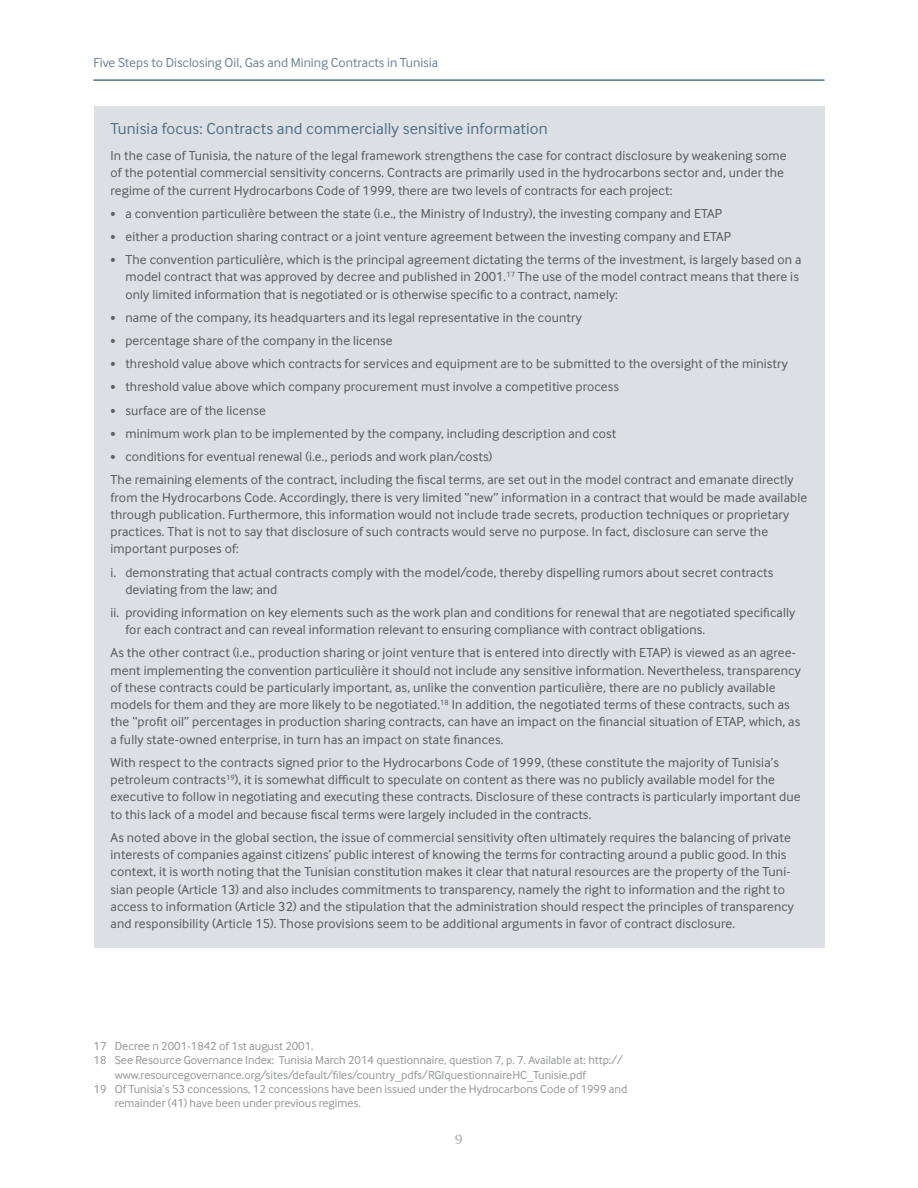
<style>
.page{position:relative;width:918px;height:1188px;background:#fff}
.page>*{position:absolute;margin:0;border:0;box-sizing:border-box;transform-origin:0 0}
.t1{font:16.5px "Inter Face";letter-spacing:.01em;color:#516f85}
.t2{font:13.5px/17.2px "Inter Face";letter-spacing:.01em;color:#57585a}
.t3{font:13.5px "Inter Face";color:#6e8397}
.t4{font:13.5px "DTL Documenta T";color:#a8a9ad}
.t5{font:12px "Inter Face";color:#939598}
.s1{font-size:10.5px;color:#636366}
</style>
<div class="page">
<hr style="left:94px;top:80px;width:730px;height:1px;background:#516f85">
<div style="left:94px;top:106px;width:730px;height:842px;background:#dce0e5"></div>
<p class="t3" style="left:94px;top:55px;width:346px">Five Steps to Disclosing Oil, Gas and Mining Contracts in Tunisia</p>
<p class="t1" style="left:111px;top:119px;width:439px">Tunisia focus: Contracts and commercially sensitive information</p>
<p class="t2" style="left:111px;top:147px;width:678px">In the case of Tunisia, the nature of the legal framework strengthens the case for contract disclosure by weakening some of the potential commercial sensitivity concerns. Contracts are primarily used in the hydrocarbons sector and, under the regime of the current Hydrocarbons Code of 1999, there are two levels of contracts for each project:</p>
<p class="t2" style="left:111px;top:205px;width:613px"><span class="s1">•</span> a convention particulière between the state (i.e., the Ministry of Industry), the investing company and ETAP</p>
<p class="t2" style="left:111px;top:228px;width:622px"><span class="s1">•</span> either a production sharing contract or a joint venture agreement between the investing company and ETAP</p>
<p class="t2" style="left:125px;top:251px;width:678px;text-indent:-15px"><span class="s1">•</span> The convention particulière, which is the principal agreement dictating the terms of the investment, is largely based on a model contract that was approved by decree and published in 2001.<sup>17</sup> The use of the model contract means that there is only limited information that is negotiated or is otherwise specific to a contract, namely:</p>
<p class="t2" style="left:111px;top:309px;width:473px"><span class="s1">•</span> name of the company, its headquarters and its legal representative in the country</p>
<p class="t2" style="left:111px;top:332px;width:284px"><span class="s1">•</span> percentage share of the company in the license</p>
<p class="t2" style="left:111px;top:355px;width:679px"><span class="s1">•</span> threshold value above which contracts for services and equipment are to be submitted to the oversight of the ministry</p>
<p class="t2" style="left:111px;top:378px;width:510px"><span class="s1">•</span> threshold value above which company procurement must involve a competitive process</p>
<p class="t2" style="left:111px;top:401px;width:157px"><span class="s1">•</span> surface are of the license</p>
<p class="t2" style="left:111px;top:425px;width:507px"><span class="s1">•</span> minimum work plan to be implemented by the company, including description and cost</p>
<p class="t2" style="left:111px;top:445px;width:685px;line-height:23.2px"><span class="s1">•</span> conditions for eventual renewal (i.e., periods and work plan/costs)<br>The remaining elements of the contract, including the fiscal terms, are set out in the model contract and emanate directly</p>
<p class="t2" style="left:111px;top:488px;width:698px">from the Hydrocarbons Code. Accordingly, there is very limited “new” information in a contract that would be made available through publication. Furthermore, this information would not include trade secrets, production techniques or proprietary practices. That is not to say that disclosure of such contracts would serve no purpose. In fact, disclosure can serve the important purposes of:</p>
<p class="t2" style="left:125px;top:563px;width:649px;text-indent:-15px">i. demonstrating that actual contracts comply with the model/code, thereby dispelling rumors about secret contracts deviating from the law; and</p>
<p class="t2" style="left:125px;top:604px;width:671px;text-indent:-15px">ii. providing information on key elements such as the work plan and conditions for renewal that are negotiated specifically for each contract and can reveal information relevant to ensuring compliance with contract obligations.</p>
<p class="t2" style="left:111px;top:644px;width:692px">As the other contract (i.e., production sharing or joint venture that is entered into directly with ETAP) is viewed as an agree&shy;ment implementing the convention particulière it should not include any sensitive information. Nevertheless, transparency of these contracts could be particularly important, as, unlike the convention particulière, there are no publicly available models for them and they are more likely to be negotiated.<sup>18</sup> In addition, the negotiated terms of these contracts, such as the “profit oil” percentages in production sharing contracts, can have an impact on the financial situation of ETAP, which, as a fully state-owned enterprise, in turn has an impact on state finances.</p>
<p class="t2" style="left:111px;top:754px;width:692px">With respect to the contracts signed prior to the Hydrocarbons Code of 1999, (these constitute the majority of Tunisia’s petroleum contracts<sup>19</sup>), it is somewhat difficult to speculate on content as there was no publicly available model for the executive to follow in negotiating and executing these contracts. Disclosure of these contracts is particularly important due to this lack of a model and because fiscal terms were largely included in the contracts.</p>
<p class="t2" style="left:111px;top:829px;width:685px">As noted above in the global section, the issue of commercial sensitivity often ultimately requires the balancing of private interests of companies against citizens’ public interest of knowing the terms for contracting around a public good. In this context, it is worth noting that the Tunisian constitution makes it clear that natural resources are the property of the Tuni&shy;sian people (Article 13) and also includes commitments to transparency, namely the right to information and the right to access to information (Article 32) and the stipulation that the administration should respect the principles of transparency and responsibility (Article 15). Those provisions seem to be additional arguments in favor of contract disclosure.</p>
<p class="t5" style="left:94px;top:1039px;width:222px">17 Decree n 2001-1842 of 1st august 2001.</p>
<p class="t5" style="left:94px;top:1054px;width:531px">18 See Resource Governance Index: Tunisia March 2014 questionnaire, question 7, p. 7. Available at: http://</p>
<p class="t5" style="left:115px;top:1068px;width:473px">www.resourcegovernance.org/sites/default/files/country_pdfs/RGIquestionnaireHC_Tunisie.pdf</p>
<p class="t5" style="left:94px;top:1082px;width:535px">19 Of Tunisia’s 53 concessions, 12 concessions have been issued under the Hydrocarbons Code of 1999 and</p>
<p class="t5" style="left:115px;top:1096px;width:247px">remainder (41) have been under previous regimes.</p>
<p class="t4" style="left:455px;top:1131px;width:10px">9</p>
</div>
